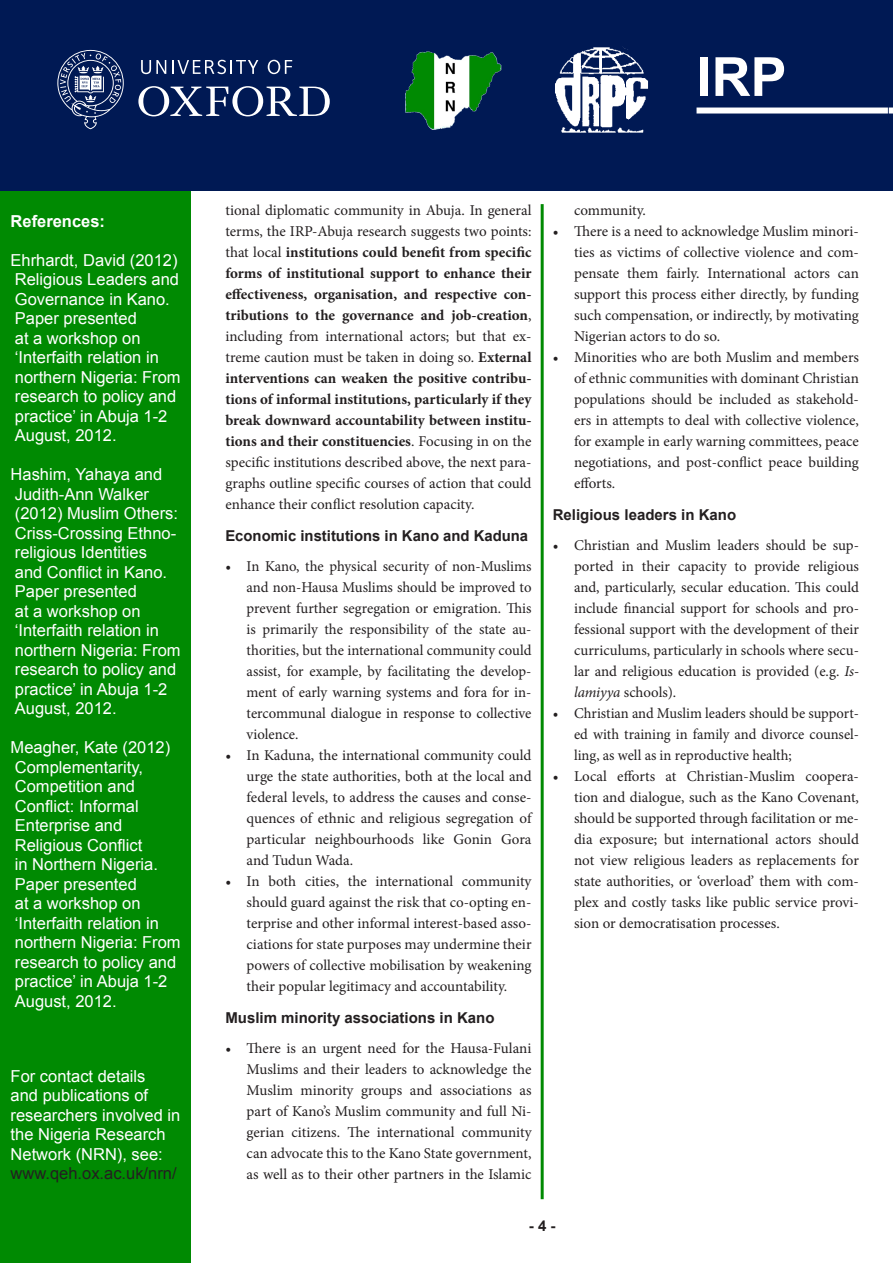
<style>
.page{position:relative;width:893px;height:1263px;background:#fff}
.page>*{position:absolute;margin:0;border:0;box-sizing:border-box;transform-origin:0 0}
.t1{font:700 54px "Arial";color:#fff}
.Refs{font:16.5px/19.5px "Arial";color:#fff}
.Sidebar_text{font:16.5px/19.5px "Arial";color:#fff}
.Sidebar_text-2{font:16.5px "Arial";color:#231f20}
.Sidebar_text-3{font:700 16.5px "Arial";color:#fff}
.t2{font:15px/21px "Minion Pro";color:#231f20;text-align:justify}
.t3{font:700 15px/21px "Minion Pro";color:#231f20;text-align:justify}
.Sub-heads_2{font:700 15px "Arial";color:#231f20}
.s1{font-weight:400}
.s2{font-style:italic}
</style>
<div class="page">
<div style="left:0;top:191px;width:191px;height:1072px;background:#008a02"></div>
<div style="left:0;top:0;width:892px;height:191px;background:#001954"></div>
<svg style="left:138px;top:86px;width:192px;height:30px"></svg>
<svg style="left:141px;top:60px;width:25px;height:14px"></svg>
<svg style="left:268px;top:60px;width:24px;height:14px"></svg>
<svg style="left:172px;top:60px;width:86px;height:14px"></svg>
<svg style="left:57px;top:50px;width:67px;height:79px"></svg>
<img style="left:405px;top:51px;width:97px;height:79px">
<svg style="left:889px;top:108px;width:4px;height:6px"></svg>
<div style="left:696px;top:108px;width:192px;height:6px;background:#fff"></div>
<img style="left:555px;top:47px;width:93px;height:86px">
<div style="left:619px;top:31px;width:43px;height:21px;background:#001954;border-radius:50%"></div>
<hr style="left:541px;top:204px;width:3px;height:995px;background:#008a02">
<p class="Sidebar_text-3" style="left:11px;top:210px;width:96px">References:</p>
<p class="Refs" style="left:11px;top:250px;width:172px">Ehrhardt, David (2012)<br>Religious Leaders and<br>Governance in Kano.<br>Paper presented<br>at a workshop on ‘Interfaith relation in northern Nigeria: From research to policy and practice’ in Abuja 1-2<br>August, 2012.</p>
<p class="Refs" style="left:11px;top:465px;width:172px">Hashim, Yahaya and<br>Judith-Ann Walker (2012) Muslim Others:<br>Criss-Crossing Ethno&shy;religious Identities<br>and Conflict in Kano.<br>Paper presented<br>at a workshop on ‘Interfaith relation in northern Nigeria: From research to policy and practice’ in Abuja 1-2<br>August, 2012.</p>
<p class="Refs" style="left:11px;top:738px;width:172px">Meagher, Kate (2012)<br>Complementarity,<br>Competition and<br>Conflict: Informal<br>Enterprise and<br>Religious Conflict<br>in Northern Nigeria.<br>Paper presented<br>at a workshop on ‘Interfaith relation in northern Nigeria: From research to policy and practice’ in Abuja 1-2<br>August, 2012.</p>
<p class="Sidebar_text" style="left:11px;top:1066px;width:171px">For contact details<br>and publications of researchers involved in the Nigeria Research<br>Network (NRN), see:</p>
<p class="Sidebar_text-2" style="left:11px;top:1163px;width:167px">www.qeh.ox.ac.uk/nrn/</p>
<h1 class="t1" style="left:696px;top:41px;width:92px">IRP</h1>
<p class="t3" style="left:225px;top:200px;width:308px"><span class="s1">tional diplomatic community in Abuja. In general terms, the IRP-Abuja research suggests two points: that local</span> institutions could benefit from specific forms of institutional support to enhance their effectiveness, organisation, and respective con&shy;tributions to the governance and job-creation<span class="s1">, including from international actors; but that ex&shy;treme caution must be taken in doing so.</span> External interventions can weaken the positive contribu&shy;tions of informal institutions, particularly if they break downward accountability between institu&shy;tions and their constituencies<span class="s1">. Focusing in on the specific institutions described above, the next para&shy;graphs outline specific courses of action that could enhance their conflict resolution capacity.</span></p>
<p class="Sub-heads_2" style="left:225px;top:526px;width:304px">Economic institutions in Kano and Kaduna</p>
<p class="t2" style="left:247px;top:556px;width:286px;text-indent:-21px">• In Kano, the physical security of non-Muslims and non-Hausa Muslims should be improved to prevent further segregation or emigration. This is primarily the responsibility of the state au&shy;thorities, but the international community could assist, for example, by facilitating the develop&shy;ment of early warning systems and fora for in&shy;tercommunal dialogue in response to collective violence.</p>
<p class="t2" style="left:247px;top:745px;width:286px;text-indent:-21px">• In Kaduna, the international community could urge the state authorities, both at the local and federal levels, to address the causes and conse&shy;quences of ethnic and religious segregation of particular neighbourhoods like Gonin Gora and Tudun Wada.</p>
<p class="t2" style="left:247px;top:871px;width:286px;text-indent:-21px">• In both cities, the international community should guard against the risk that co-opting en&shy;terprise and other informal interest-based asso&shy;ciations for state purposes may undermine their powers of collective mobilisation by weakening their popular legitimacy and accountability.</p>
<p class="Sub-heads_2" style="left:225px;top:1008px;width:271px">Muslim minority associations in Kano</p>
<p class="t2" style="left:247px;top:1037px;width:286px;text-indent:-21px">• There is an urgent need for the Hausa-Fulani Muslims and their leaders to acknowledge the Muslim minority groups and associations as part of Kano’s Muslim community and full Ni&shy;gerian citizens. The international community can advocate this to the Kano State government, as well as to their other partners in the Islamic</p>
<p class="t2" style="left:574px;top:200px;width:73px">community.</p>
<p class="t2" style="left:574px;top:221px;width:286px;text-indent:-21px">• There is a need to acknowledge Muslim minori&shy;ties as victims of collective violence and com&shy;pensate them fairly. International actors can support this process either directly, by funding such compensation, or indirectly, by motivating Nigerian actors to do so.</p>
<p class="t2" style="left:574px;top:347px;width:286px;text-indent:-21px">• Minorities who are both Muslim and members of ethnic communities with dominant Christian populations should be included as stakehold&shy;ers in attempts to deal with collective violence, for example in early warning committees, peace negotiations, and post-conflict peace building efforts.</p>
<p class="Sub-heads_2" style="left:553px;top:505px;width:185px">Religious leaders in Kano</p>
<p class="t2" style="left:574px;top:535px;width:286px;text-indent:-21px">• Christian and Muslim leaders should be sup&shy;ported in their capacity to provide religious and, particularly, secular education. This could include financial support for schools and pro&shy;fessional support with the development of their curriculums, particularly in schools where secu&shy;lar and religious education is provided (e.g. <span class="s2">Is&shy;lamiyya</span> schools).</p>
<p class="t2" style="left:574px;top:703px;width:286px;text-indent:-21px">• Christian and Muslim leaders should be support&shy;ed with training in family and divorce counsel&shy;ling, as well as in reproductive health;</p>
<p class="t2" style="left:574px;top:766px;width:286px;text-indent:-21px">• Local efforts at Christian-Muslim coopera&shy;tion and dialogue, such as the Kano Covenant, should be supported through facilitation or me&shy;dia exposure; but international actors should not view religious leaders as replacements for state authorities, or ‘overload’ them with com&shy;plex and costly tasks like public service provi&shy;sion or democratisation processes.</p>
<p class="Sub-heads_2" style="left:529px;top:1216px;width:28px">- 4 -</p>
</div>
